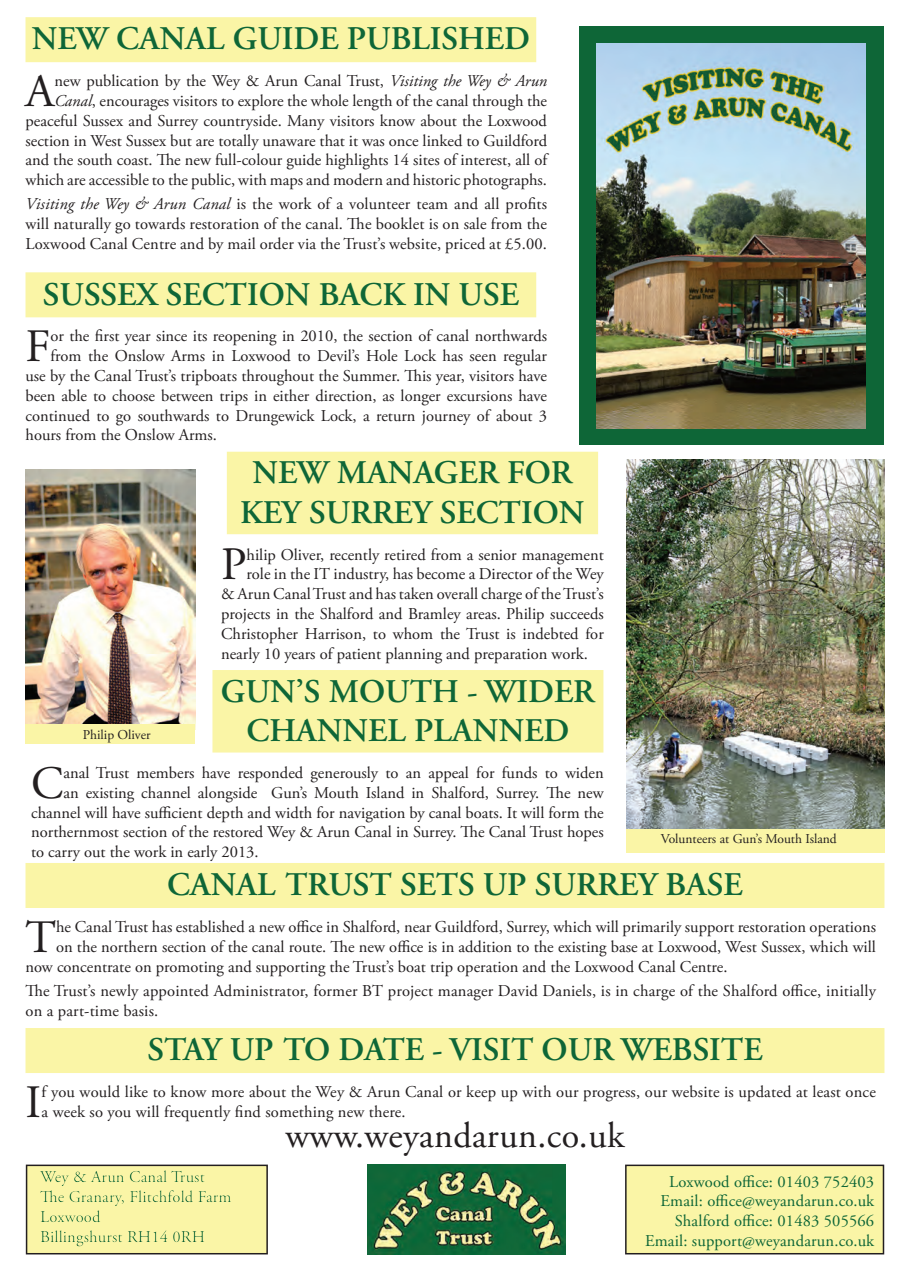
<style>
.page{position:relative;width:910px;height:1280px;background:#fff}
.page>*{position:absolute;margin:0;border:0;box-sizing:border-box;transform-origin:0 0}
.t1{font:46.35px "Adobe Garamond Pro";color:#231f20}
.t2{font:36px "Adobe Garamond Pro";letter-spacing:.01em;color:#231f20}
.t3{font:600 33px/39.6px "Adobe Garamond Pro";color:#0e6637;text-align:center}
.t4{font:16.5px/19.8px "Adobe Garamond Pro";color:#231f20}
.t5{font:16.5px/19.8px "Adobe Garamond Pro";letter-spacing:.01em;color:#0e6637;text-align:right}
.t6{font:13.5px "Adobe Garamond Pro";color:#231f20}
.s1{font-style:italic}
</style>
<div class="page">
<div style="left:626px;top:1165px;width:257px;height:89px;background:#faf5a6"></div>
<div style="left:625px;top:1164px;width:259px;height:90px;border:2px solid #231f20"></div>
<div style="left:27px;top:1165px;width:240px;height:89px;background:#faf5a6"></div>
<div style="left:27px;top:1164px;width:218px;height:93px;background:#faf5a6"></div>
<div style="left:26px;top:1164px;width:242px;height:90px;border:2px solid #231f20"></div>
<img style="left:368px;top:1164px;width:198px;height:90px">
<div style="left:26px;top:17px;width:510px;height:45px;background:#faf5a6"></div>
<div style="left:26px;top:1028px;width:858px;height:45px;background:#faf5a6"></div>
<div style="left:26px;top:863px;width:858px;height:45px;background:#faf5a6"></div>
<div style="left:579px;top:27px;width:304px;height:418px;background:#0e6637"></div>
<img style="left:596px;top:44px;width:269px;height:384px">
<div style="left:26px;top:272px;width:510px;height:45px;background:#faf5a6"></div>
<div style="left:212px;top:670px;width:391px;height:82px;background:#faf5a6"></div>
<div style="left:227px;top:452px;width:371px;height:82px;background:#faf5a6"></div>
<img style="left:26px;top:469px;width:169px;height:255px">
<div style="left:26px;top:724px;width:169px;height:20px;background:#faf5a6"></div>
<img style="left:626px;top:459px;width:258px;height:370px">
<div style="left:626px;top:829px;width:258px;height:24px;background:#faf5a6"></div>
<h3 class="t3" style="left:32px;top:20px;width:500px">NEW CANAL GUIDE PUBLISHED</h3>
<h1 class="t1" style="left:26px;top:64px;width:30px">A</h1>
<p class="t4" style="left:26px;top:72px;width:523px;text-align:right">new publication by the Wey &amp; Arun Canal Trust, <span class="s1">Visiting the Wey &amp; Arun Canal</span>, encourages visitors to explore the whole length of the canal through the peaceful Sussex and Surrey countryside. Many visitors know about the Loxwood section in West Sussex but are totally unaware that it was once linked to Guildford and the south coast. The new full-colour guide highlights 14 sites of interest, all of which are accessible to the public, with maps and modern and historic photographs.</p>
<p class="t4" style="left:26px;top:195px;width:523px;text-align:justify"><span class="s1">Visiting the Wey &amp; Arun Canal</span> is the work of a volunteer team and all profits will naturally go towards restoration of the canal. The booklet is on sale from the Loxwood Canal Centre and by mail order via the Trust’s website, priced at £5.00.</p>
<h3 class="t3" style="left:43px;top:275px;width:478px">SUSSEX SECTION BACK IN USE</h3>
<h1 class="t1" style="left:26px;top:319px;width:26px">F</h1>
<p class="t4" style="left:50px;top:327px;width:498px">or the first year since its reopening in 2010, the section of canal northwards</p>
<p class="t4" style="left:50px;top:347px;width:498px">from the Onslow Arms in Loxwood to Devil’s Hole Lock has seen regular</p>
<p class="t4" style="left:26px;top:366px;width:523px">use by the Canal Trust’s tripboats throughout the Summer. This year, visitors have</p>
<p class="t4" style="left:26px;top:386px;width:523px">been able to choose between trips in either direction, as longer excursions have</p>
<p class="t4" style="left:26px;top:406px;width:523px">continued to go southwards to Drungewick Lock, a return journey of about 3</p>
<p class="t4" style="left:26px;top:426px;width:193px">hours from the Onslow Arms.</p>
<p class="t6" style="left:83px;top:727px;width:69px">Philip Oliver</p>
<h3 class="t3" style="left:240px;top:453px;width:346px">NEW MANAGER FOR<br>KEY SURREY SECTION</h3>
<h1 class="t1" style="left:221px;top:537px;width:27px">P</h1>
<p class="t4" style="left:247px;top:545px;width:359px">hilip Oliver, recently retired from a senior management</p>
<p class="t4" style="left:247px;top:565px;width:359px">role in the IT industry, has become a Director of the Wey</p>
<p class="t4" style="left:221px;top:585px;width:384px">&amp; Arun Canal Trust and has taken overall charge of the Trust’s</p>
<p class="t4" style="left:221px;top:604px;width:384px">projects in the Shalford and Bramley areas. Philip succeeds</p>
<p class="t4" style="left:221px;top:624px;width:384px">Christopher Harrison, to whom the Trust is indebted for</p>
<p class="t4" style="left:221px;top:644px;width:368px">nearly 10 years of patient planning and preparation work.</p>
<h3 class="t3" style="left:221px;top:672px;width:375px">GUN’S MOUTH - WIDER<br>CHANNEL PLANNED</h3>
<h1 class="t1" style="left:31px;top:755px;width:34px">C</h1>
<p class="t4" style="left:63px;top:763px;width:542px">anal Trust members have responded generously to an appeal for funds to widen</p>
<p class="t4" style="left:63px;top:783px;width:542px">an existing channel alongside Gun’s Mouth Island in Shalford, Surrey. The new</p>
<p class="t4" style="left:31px;top:803px;width:574px">channel will have sufficient depth and width for navigation by canal boats. It will form the</p>
<p class="t4" style="left:31px;top:823px;width:574px">northernmost section of the restored Wey &amp; Arun Canal in Surrey. The Canal Trust hopes</p>
<p class="t4" style="left:31px;top:842px;width:229px">to carry out the work in early 2013.</p>
<p class="t6" style="left:661px;top:831px;width:177px">Volunteers at Gun’s Mouth Island</p>
<h3 class="t3" style="left:167px;top:865px;width:577px">CANAL TRUST SETS UP SURREY BASE</h3>
<h1 class="t1" style="left:26px;top:909px;width:32px">T</h1>
<p class="t4" style="left:56px;top:917px;width:821px">he Canal Trust has established a new office in Shalford, near Guildford, Surrey, which will primarily support restoration operations</p>
<p class="t4" style="left:56px;top:937px;width:821px">on the northern section of the canal route. The new office is in addition to the existing base at Loxwood, West Sussex, which will</p>
<p class="t4" style="left:26px;top:957px;width:704px">now concentrate on promoting and supporting the Trust’s boat trip operation and the Loxwood Canal Centre.</p>
<p class="t4" style="left:26px;top:981px;width:852px">The Trust’s newly appointed Administrator, former BT project manager David Daniels, is in charge of the Shalford office, initially on a part-time basis.</p>
<h3 class="t3" style="left:147px;top:1030px;width:617px">STAY UP TO DATE - VISIT OUR WEBSITE</h3>
<h1 class="t1" style="left:26px;top:1074px;width:17px">I</h1>
<p class="t4" style="left:42px;top:1082px;width:836px">f you would like to know more about the Wey &amp; Arun Canal or keep up with our progress, our website is updated at least once a week so you will frequently find something new there.</p>
<h2 class="t2" style="left:285px;top:1114px;width:340px">www.weyandarun.co.uk</h2>
<p class="t5" style="left:40px;top:1168px;width:193px;text-align:left">Wey &amp; Arun Canal Trust<br>The Granary, Flitchfold Farm<br>Loxwood<br>Billingshurst RH14 0RH</p>
<p class="t5" style="left:645px;top:1172px;width:231px">Loxwood office: 01403 752403<br>Email: office@weyandarun.co.uk<br>Shalford office: 01483 505566<br>Email: support@weyandarun.co.uk</p>
</div>
